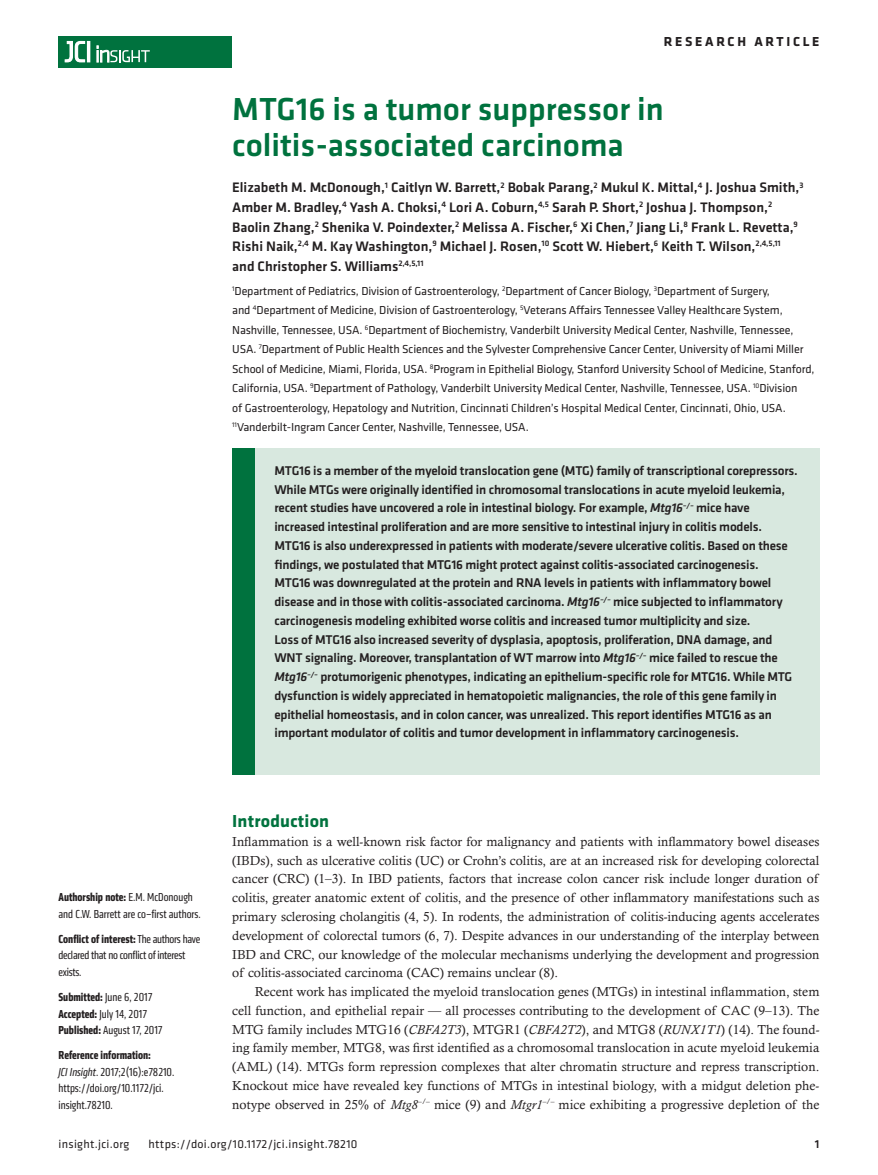
<style>
.page{position:relative;width:878px;height:1175px;background:#fff}
.page>*{position:absolute;margin:0;border:0;box-sizing:border-box;transform-origin:0 0}
.t1{font:500 33px/36px "Klavika Basic";color:#00723e}
.t2{font:700 18px "Klavika";letter-spacing:.01em;color:#00723e}
.t3{font:500 14.25px/19.5px "Klavika Basic";color:#231f20}
.t4{font:700 13.5px "Klavika Basic";letter-spacing:.2em;color:#231f20}
.t5{font:13.2px/18.8px "Calisto MT Std";color:#231f20;text-align:justify}
.t6{font:500 13.2px/18.8px "Klavika Basic";letter-spacing:-.015em;color:#231f20}
.t7{font:12px/19.5px "Klavika";letter-spacing:-.01em;color:#231f20}
.t8{font:condensed 12px/16.5px "Klavika";color:#231f20}
.t9{font:condensed 12px/16.5px "Klavika";letter-spacing:-.02em;color:#231f20}
.t10{font:12px "Klavika Basic";letter-spacing:.025em;color:#231f20}
.t11{font:500 12px "Klavika Basic";color:#231f20}
.s1{font-weight:700}
.s2{font-style:italic}
</style>
<div class="page">
<div style="left:59px;top:36px;width:173px;height:31px;background:#00723e"></div>
<hr style="left:87px;top:41px;width:3px;height:21px;background:#fff">
<svg style="left:64px;top:41px;width:21px;height:22px"></svg>
<svg style="left:97px;top:46px;width:53px;height:16px"></svg>
<div style="left:232px;top:448px;width:587px;height:327px;background:#d8e8df"></div>
<div style="left:232px;top:448px;width:22px;height:327px;background:#00723e"></div>
<p class="t4" style="left:663px;top:32px;width:157px">RESEARCH ARTICLE</p>
<h1 class="t1" style="left:232px;top:91px;width:433px">MTG16 is a tumor suppressor in colitis-associated carcinoma</h1>
<p class="t3" style="left:232px;top:178px;width:572px">Elizabeth M. McDonough,<sup>1</sup> Caitlyn W. Barrett,<sup>2</sup> Bobak Parang,<sup>2</sup> Mukul K. Mittal,<sup>4</sup> J. Joshua Smith,<sup>3<br></sup>Amber M. Bradley,<sup>4</sup> Yash A. Choksi,<sup>4</sup> Lori A. Coburn,<sup>4,5</sup> Sarah P. Short,<sup>2</sup> Joshua J. Thompson,<sup>2<br></sup>Baolin Zhang,<sup>2</sup> Shenika V. Poindexter,<sup>2</sup> Melissa A. Fischer,<sup>6</sup> Xi Chen,<sup>7</sup> Jiang Li,<sup>8</sup> Frank L. Revetta,<sup>9<br></sup>Rishi Naik,<sup>2,4</sup> M. Kay Washington,<sup>9</sup> Michael J. Rosen,<sup>10</sup> Scott W. Hiebert,<sup>6</sup> Keith T. Wilson,<sup>2,4,5,11 </sup>and Christopher S. Williams<sup>2,4,5,11</sup></p>
<p class="t7" style="left:232px;top:280px;width:584px"><sup>1</sup>Department of Pediatrics, Division of Gastroenterology, <sup>2</sup>Department of Cancer Biology, <sup>3</sup>Department of Surgery,<br>and <sup>4</sup>Department of Medicine, Division of Gastroenterology, <sup>5</sup>Veterans Affairs Tennessee Valley Healthcare System, Nashville, Tennessee, USA. <sup>6</sup>Department of Biochemistry, Vanderbilt University Medical Center, Nashville, Tennessee, USA. <sup>7</sup>Department of Public Health Sciences and the Sylvester Comprehensive Cancer Center, University of Miami Miller School of Medicine, Miami, Florida, USA. <sup>8</sup>Program in Epithelial Biology, Stanford University School of Medicine, Stanford, California, USA. <sup>9</sup>Department of Pathology, Vanderbilt University Medical Center, Nashville, Tennessee, USA. <sup>10</sup>Division<br>of Gastroenterology, Hepatology and Nutrition, Cincinnati Children’s Hospital Medical Center, Cincinnati, Ohio, USA.<br><sup>11</sup>Vanderbilt-Ingram Cancer Center, Nashville, Tennessee, USA.</p>
<p class="t8" style="left:59px;top:889px;width:144px"><span class="s1">Authorship note:</span> E.M. McDonough and C.W. Barrett are co–first authors.</p>
<p class="t9" style="left:59px;top:930px;width:143px"><span class="s1">Conflict of interest:</span> The authors have declared that no conflict of interest exists.</p>
<p class="t8" style="left:59px;top:988px;width:106px"><span class="s1">Submitted:</span> June 6, 2017<br><span class="s1">Accepted:</span> July 14, 2017<br><span class="s1">Published:</span> August 17, 2017</p>
<p class="t8" style="left:59px;top:1046px;width:117px"><span class="s1">Reference information:<br></span><span class="s2">JCI Insight</span>. 2017;2(16):e78210. https://doi.org/10.1172/jci. insight.78210.</p>
<p class="t6" style="left:274px;top:461px;width:525px">MTG16 is a member of the myeloid translocation gene (MTG) family of transcriptional corepressors.<br>While MTGs were originally identified in chromosomal translocations in acute myeloid leukemia, recent studies have uncovered a role in intestinal biology. For example, <span class="s2">Mtg16</span><sup>–/–</sup> mice have increased intestinal proliferation and are more sensitive to intestinal injury in colitis models.<br>MTG16 is also underexpressed in patients with moderate/severe ulcerative colitis. Based on these findings, we postulated that MTG16 might protect against colitis-associated carcinogenesis.<br>MTG16 was downregulated at the protein and RNA levels in patients with inflammatory bowel disease and in those with colitis-associated carcinoma. <span class="s2">Mtg16</span><sup>–/–</sup> mice subjected to inflammatory carcinogenesis modeling exhibited worse colitis and increased tumor multiplicity and size.<br>Loss of MTG16 also increased severity of dysplasia, apoptosis, proliferation, DNA damage, and WNT signaling. Moreover, transplantation of WT marrow into <span class="s2">Mtg16</span><sup>–/–</sup> mice failed to rescue the <span class="s2">Mtg16</span><sup>–/–</sup> protumorigenic phenotypes, indicating an epithelium-specific role for MTG16. While MTG dysfunction is widely appreciated in hematopoietic malignancies, the role of this gene family in epithelial homeostasis, and in colon cancer, was unrealized. This report identifies MTG16 as an important modulator of colitis and tumor development in inflammatory carcinogenesis.</p>
<h2 class="t2" style="left:232px;top:808px;width:98px">Introduction</h2>
<p class="t5" style="left:232px;top:832px;width:588px">Inflammation is a well-known risk factor for malignancy and patients with inflammatory bowel diseases (IBDs), such as ulcerative colitis (UC) or Crohn’s colitis, are at an increased risk for developing colorectal cancer (CRC) (1–3). In IBD patients, factors that increase colon cancer risk include longer duration of colitis, greater anatomic extent of colitis, and the presence of other inflammatory manifestations such as primary sclerosing cholangitis (4, 5). In rodents, the administration of colitis-inducing agents accelerates development of colorectal tumors (6, 7). Despite advances in our understanding of the interplay between IBD and CRC, our knowledge of the molecular mechanisms underlying the development and progression of colitis-associated carcinoma (CAC) remains unclear (8).</p>
<p class="t5" style="left:232px;top:982px;width:588px;text-indent:22px">Recent work has implicated the myeloid translocation genes (MTGs) in intestinal inflammation, stem cell function, and epithelial repair — all processes contributing to the development of CAC (9–13). The MTG family includes MTG16 (<span class="s2">CBFA2T3</span>), MTGR1 (<span class="s2">CBFA2T2</span>), and MTG8 (<span class="s2">RUNX1T1</span>) (14). The found&shy;ing family member, MTG8, was first identified as a chromosomal translocation in acute myeloid leukemia (AML) (14). MTGs form repression complexes that alter chromatin structure and repress transcription.<br>Knockout mice have revealed key functions of MTGs in intestinal biology, with a midgut deletion phe&shy;notype observed in 25% of <span class="s2">Mtg8</span><sup>–/–</sup> mice (9) and <span class="s2">Mtgr1</span><sup>–/–</sup> mice exhibiting a progressive depletion of the</p>
<p class="t10" style="left:58px;top:1135px;width:72px">insight.jci.org</p>
<p class="t10" style="left:148px;top:1135px;width:210px">https://doi.org/10.1172/jci.insight.78210</p>
<p class="t11" style="left:814px;top:1135px;width:6px">1</p>
</div>
